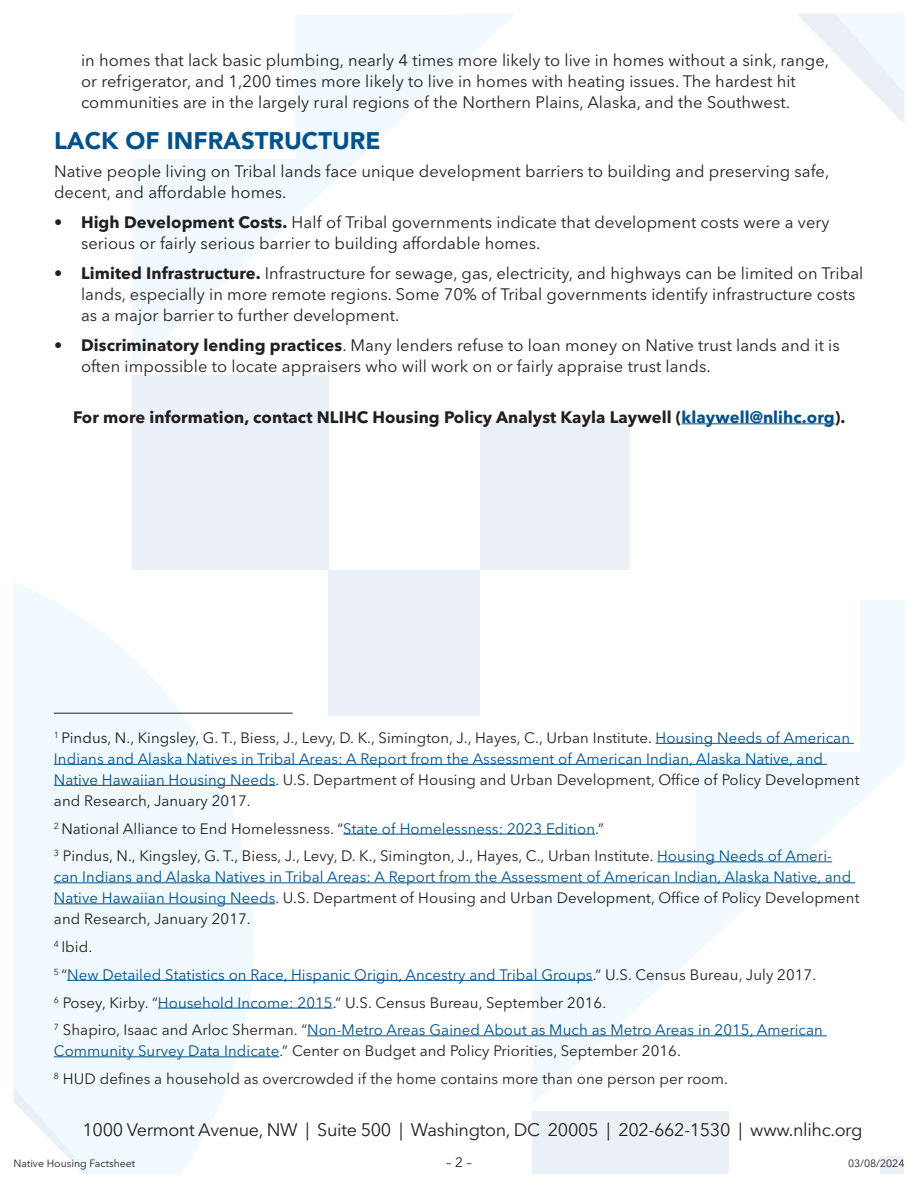
<style>
.page{position:relative;width:918px;height:1188px;background:#fff}
.page>*{position:absolute;margin:0;border:0;box-sizing:border-box;transform-origin:0 0}
.Heading_2{font:900 24px "Avenir";color:#01518a}
.t1{font:18px "Avenir Next LT Pro";letter-spacing:-.02em;color:#231f20}
.t2{font:16.5px/21px "Avenir Next LT Pro";letter-spacing:.005em;color:#231f20}
.t3{font:700 16.5px "Avenir Next LT Pro";letter-spacing:.005em;color:#231f20}
.Endnote_text{font:15px/21px "Avenir Next LT Pro";letter-spacing:.005em;color:#231f20}
.Endnote_text-2{font:15px/21px "Avenir Next LT Pro";letter-spacing:.005em;color:#01518a}
.t4{font:13.5px "Avenir Next LT Pro";color:#231f20}
.t5{font:10.5px "Avenir Next LT Pro";color:#231f20}
.s1{font-weight:700}
.s2{color:#01518a}
.s3{color:#231f20}
</style>
<div class="page">
<svg style="left:132px;top:14px;width:383px;height:353px"></svg>
<div style="left:132px;top:375px;width:196px;height:195px;background:#ebeff6"></div>
<div style="left:328px;top:570px;width:152px;height:146px;background:#ebeff6"></div>
<div style="left:480px;top:420px;width:150px;height:150px;background:#ebeff6"></div>
<svg style="left:797px;top:14px;width:107px;height:109px"></svg>
<svg style="left:532px;top:600px;width:372px;height:503px"></svg>
<div style="left:532px;top:1112px;width:197px;height:62px;background:#ebeff6"></div>
<div style="left:880px;top:1156px;width:24px;height:18px;background:#ebeff6"></div>
<svg style="left:14px;top:583px;width:275px;height:591px;fill:#f0f9fd"></svg>
<svg style="left:14px;top:1087px;width:76px;height:87px"></svg>
<hr style="left:682px;top:424px;width:153px;height:1px;background:#01518a">
<hr style="left:656px;top:743px;width:198px;height:1px;background:#01518a">
<hr style="left:54px;top:764px;width:773px;height:1px;background:#01518a">
<hr style="left:54px;top:785px;width:221px;height:1px;background:#01518a">
<hr style="left:343px;top:834px;width:252px;height:1px;background:#01518a">
<hr style="left:657px;top:862px;width:175px;height:1px;background:#01518a">
<hr style="left:54px;top:883px;width:801px;height:1px;background:#01518a">
<hr style="left:54px;top:904px;width:221px;height:1px;background:#01518a">
<hr style="left:67px;top:980px;width:526px;height:1px;background:#01518a">
<hr style="left:158px;top:1008px;width:175px;height:1px;background:#01518a">
<hr style="left:307px;top:1036px;width:520px;height:1px;background:#01518a">
<hr style="left:54px;top:1057px;width:225px;height:1px;background:#01518a">
<hr style="left:54px;top:713px;width:239px;height:1px;background:#231f20">
<p class="t2" style="left:81px;top:50px;width:750px">in homes that lack basic plumbing, nearly 4 times more likely to live in homes without a sink, range, or refrigerator, and 1,200 times more likely to live in homes with heating issues. The hardest hit communities are in the largely rural regions of the Northern Plains, Alaska, and the Southwest.</p>
<p class="Heading_2" style="left:54px;top:120px;width:328px">LACK OF INFRASTRUCTURE</p>
<p class="t2" style="left:54px;top:161px;width:777px">Native people living on Tribal lands face unique development barriers to building and preserving safe, decent, and affordable homes.</p>
<p class="t2" style="left:81px;top:212px;width:750px;text-indent:-27px"><span class="s1">• High Development Costs.</span> Half of Tribal governments indicate that development costs were a very serious or fairly serious barrier to building affordable homes.</p>
<p class="t2" style="left:81px;top:263px;width:784px;text-indent:-27px"><span class="s1">• Limited Infrastructure.</span> Infrastructure for sewage, gas, electricity, and highways can be limited on Tribal lands, especially in more remote regions. Some 70% of Tribal governments identify infrastructure costs as a major barrier to further development.</p>
<p class="t2" style="left:81px;top:335px;width:760px;text-indent:-27px"><span class="s1">• Discriminatory lending practices</span>. Many lenders refuse to loan money on Native trust lands and it is often impossible to locate appraisers who will work on or fairly appraise trust lands.</p>
<p class="t3" style="left:73px;top:408px;width:774px">For more information, contact NLIHC Housing Policy Analyst Kayla Laywell (<span class="s2">klaywell@nlihc.org</span>).</p>
<p class="Endnote_text" style="left:54px;top:727px;width:807px"><sup>1</sup> Pindus, N., Kingsley, G. T., Biess, J., Levy, D. K., Simington, J., Hayes, C., Urban Institute. <span class="s2">Housing Needs of American Indians and Alaska Natives in Tribal Areas: A Report from the Assessment of American Indian, Alaska Native, and Native Hawaiian Housing Needs</span>. U.S. Department of Housing and Urban Development, Office of Policy Development and Research, January 2017.</p>
<p class="Endnote_text" style="left:54px;top:818px;width:551px"><sup>2</sup> National Alliance to End Homelessness. “<span class="s2">State of Homelessness: 2023 Edition</span>.”</p>
<p class="Endnote_text" style="left:54px;top:846px;width:807px"><sup>3</sup> Pindus, N., Kingsley, G. T., Biess, J., Levy, D. K., Simington, J., Hayes, C., Urban Institute. <span class="s2">Housing Needs of Ameri&shy;can Indians and Alaska Natives in Tribal Areas: A Report from the Assessment of American Indian, Alaska Native, and Native Hawaiian Housing Needs</span>. U.S. Department of Housing and Urban Development, Office of Policy Development and Research, January 2017.</p>
<p class="Endnote_text" style="left:54px;top:936px;width:40px"><sup>4</sup> Ibid.</p>
<p class="Endnote_text-2" style="left:54px;top:964px;width:764px"><sup>5</sup> <span class="s3">“</span>New Detailed Statistics on Race, Hispanic Origin, Ancestry and Tribal Groups<span class="s3">.” U.S. Census Bureau, July 2017.</span></p>
<p class="Endnote_text" style="left:54px;top:992px;width:554px"><sup>6</sup> Posey, Kirby. “<span class="s2">Household Income: 2015</span>.” U.S. Census Bureau, September 2016.</p>
<p class="Endnote_text-2" style="left:54px;top:1020px;width:771px"><sup>7</sup> <span class="s3">Shapiro, Isaac and Arloc Sherman. “</span>Non-Metro Areas Gained About as Much as Metro Areas in 2015, American<br>Community Survey Data Indicate<span class="s3">.” Center on Budget and Policy Priorities, September 2016.</span></p>
<p class="Endnote_text" style="left:54px;top:1068px;width:676px"><sup>8</sup> HUD defines a household as overcrowded if the home contains more than one person per room.</p>
<p class="t1" style="left:83px;top:1119px;width:781px">1000 Vermont Avenue, NW | Suite 500 | Washington, DC 20005 | 202-662-1530 | www.nlihc.org</p>
<p class="t4" style="left:446px;top:1154px;width:27px">– 2 –</p>
<p class="t5" style="left:14px;top:1157px;width:123px">Native Housing Factsheet</p>
<p class="t5" style="left:848px;top:1157px;width:58px">03/08/2024</p>
</div>
